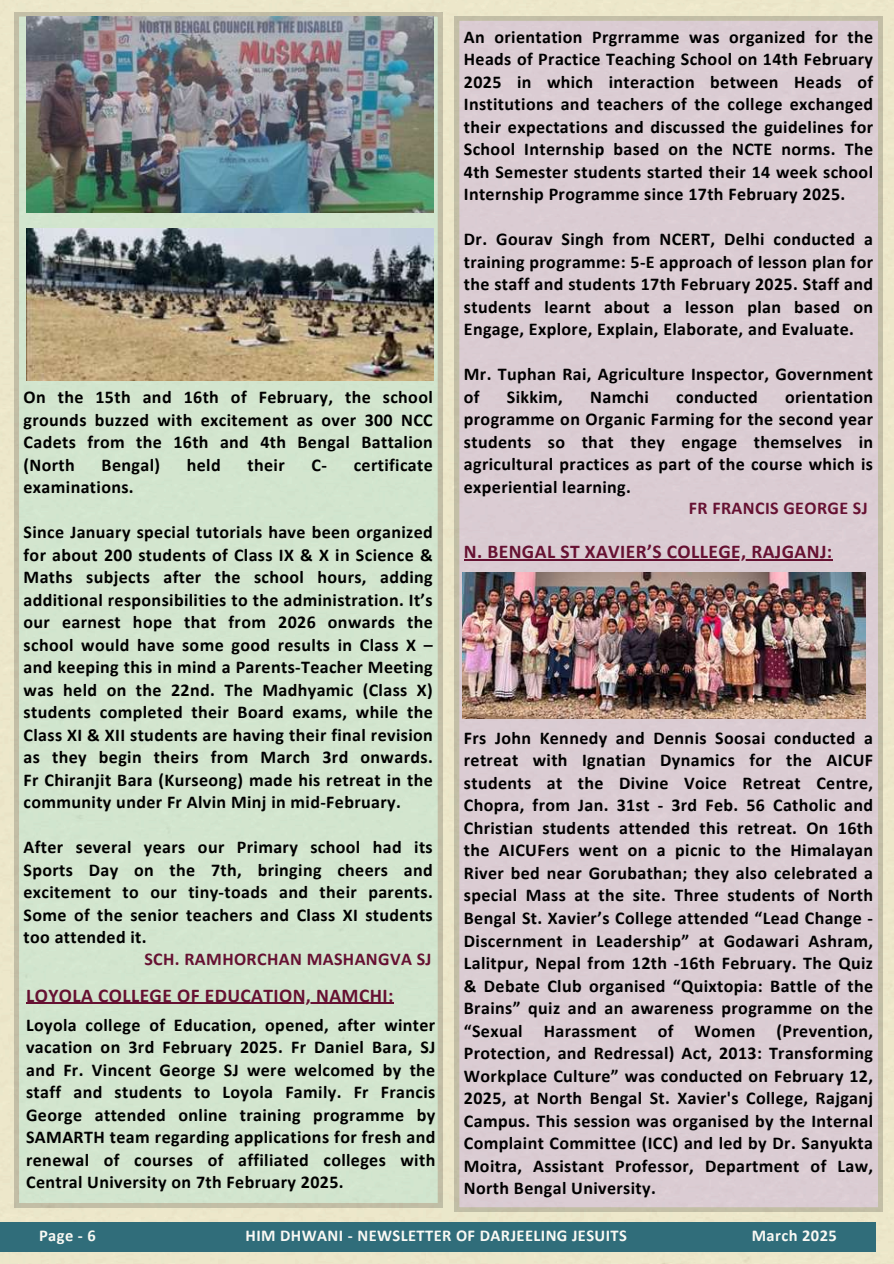
<style>
.page{position:relative;width:894px;height:1264px;background:#fff}
.page>*{position:absolute;margin:0;border:0;box-sizing:border-box;transform-origin:0 0}
.t1{font:700 19.5px "Calibri";letter-spacing:.02em;color:#661132}
.t2{font:700 18px/22.5px "Calibri";letter-spacing:.02em;color:#000;text-align:justify}
.t3{font:700 18px "Calibri";letter-spacing:.02em;color:#661132}
.t4{font:700 16.5px "Calibri";letter-spacing:.025em;color:#faf9f4}
</style>
<div class="page">
<div style="left:0;top:0;width:893px;height:1263px;background:#ede7ca"></div>
<div style="left:0;top:1222px;width:875px;height:30px;background:#306d7a"></div>
<div style="left:15px;top:12px;width:427px;height:1195px;background:#d3e5ce"></div>
<div style="left:454px;top:16px;width:428px;height:1195px;background:#dbccd3"></div>
<img style="left:26px;top:228px;width:407px;height:152px">
<img style="left:26px;top:16px;width:407px;height:196px">
<img style="left:462px;top:572px;width:403px;height:146px">
<hr style="left:26px;top:1002px;width:368px;height:1px;background:#661132">
<hr style="left:463px;top:559px;width:369px;height:1px;background:#661132">
<p class="t2" style="left:24px;top:387px;width:410px">On the 15th and 16th of February, the school grounds buzzed with excitement as over 300 NCC Cadets from the 16th and 4th Bengal Battalion (North</p>
<p class="t2" style="left:102px;top:455px;width:60px">Bengal)</p>
<p class="t2" style="left:187px;top:455px;width:35px">held</p>
<p class="t2" style="left:247px;top:455px;width:39px">their</p>
<p class="t2" style="left:311px;top:455px;width:17px">C-</p>
<p class="t2" style="left:353px;top:455px;width:81px">certificate</p>
<p class="t2" style="left:24px;top:477px;width:112px">examinations.</p>
<p class="t2" style="left:24px;top:522px;width:410px">Since January special tutorials have been organized for about 200 students of Class IX &amp; X in Science &amp; Maths subjects after the school hours, adding additional responsibilities to the administration. It’s our earnest hope that from 2026 onwards the school would have some good results in Class X – and keeping this in mind a Parents-Teacher Meeting was held on the 22nd. The Madhyamic (Class X) students completed their Board exams, while the Class XI &amp; XII students are having their final revision as they begin theirs from March 3rd onwards.<br>Fr Chiranjit Bara (Kurseong) made his retreat in the community under Fr Alvin Minj in mid-February.</p>
<p class="t2" style="left:24px;top:837px;width:410px">After several years our Primary school had its Sports Day on the 7th, bringing cheers and excitement to our tiny-toads and their parents.<br>Some of the senior teachers and Class XI students too attended it.</p>
<p class="t3" style="left:144px;top:951px;width:288px">SCH. RAMHORCHAN MASHANGVA SJ</p>
<p class="t1" style="left:26px;top:986px;width:369px">LOYOLA COLLEGE OF EDUCATION, NAMCHI:</p>
<p class="t2" style="left:26px;top:1014px;width:410px">Loyola college of Education, opened, after winter vacation on 3rd February 2025. Fr Daniel Bara, SJ and Fr. Vincent George SJ were welcomed by the staff and students to Loyola Family. Fr Francis George attended online training programme by SAMARTH team regarding applications for fresh and renewal of courses of affiliated colleges with Central University on 7th February 2025.</p>
<p class="t2" style="left:463px;top:27px;width:410px">An orientation Prgrramme was organized for the Heads of Practice Teaching School on 14th February 2025 in which interaction between Heads of Institutions and teachers of the college exchanged their expectations and discussed the guidelines for School Internship based on the NCTE norms. The 4th Semester students started their 14 week school Internship Programme since 17th February 2025.</p>
<p class="t2" style="left:463px;top:229px;width:410px">Dr. Gourav Singh from NCERT, Delhi conducted a training programme: 5-E approach of lesson plan for the staff and students 17th February 2025. Staff and students learnt about a lesson plan based on Engage, Explore, Explain, Elaborate, and Evaluate.</p>
<p class="t2" style="left:463px;top:364px;width:410px">Mr. Tuphan Rai, Agriculture Inspector, Government of</p>
<p class="t2" style="left:506px;top:387px;width:58px">Sikkim,</p>
<p class="t2" style="left:590px;top:387px;width:60px">Namchi</p>
<p class="t2" style="left:676px;top:387px;width:83px">conducted</p>
<p class="t2" style="left:463px;top:387px;width:410px;text-indent:321px">orientation programme on Organic Farming for the second year students so that they engage themselves in agricultural practices as part of the course which is experiential learning.</p>
<p class="t3" style="left:688px;top:500px;width:180px">FR FRANCIS GEORGE SJ</p>
<p class="t1" style="left:463px;top:543px;width:370px">N. BENGAL ST XAVIER’S COLLEGE, RAJGANJ:</p>
<p class="t2" style="left:463px;top:728px;width:410px">Frs John Kennedy and Dennis Soosai conducted a retreat with Ignatian Dynamics for the AICUF students at the Divine Voice Retreat Centre, Chopra, from Jan. 31st - 3rd Feb. 56 Catholic and Christian students attended this retreat. On 16th the AICUFers went on a picnic to the Himalayan River bed near Gorubathan; they also celebrated a special Mass at the site. Three students of North Bengal St. Xavier’s College attended “Lead Change - Discernment in Leadership” at Godawari Ashram, Lalitpur, Nepal from 12th -16th February. The Quiz &amp; Debate Club organised “Quixtopia: Battle of the Brains” quiz and an awareness programme on the “Sexual Harassment of Women (Prevention, Protection, and Redressal) Act, 2013: Transforming Workplace Culture” was conducted on February 12, 2025, at North Bengal St. Xavier's College, Rajganj Campus. This session was organised by the Internal Complaint Committee (ICC) and led by Dr. Sanyukta Moitra, Assistant Professor, Department of Law, North Bengal University.</p>
<p class="t4" style="left:39px;top:1228px;width:58px">Page - 6</p>
<p class="t4" style="left:245px;top:1228px;width:383px">HIM DHWANI - NEWSLETTER OF DARJEELING JESUITS</p>
<p class="t4" style="left:751px;top:1228px;width:87px">March 2025</p>
</div>
